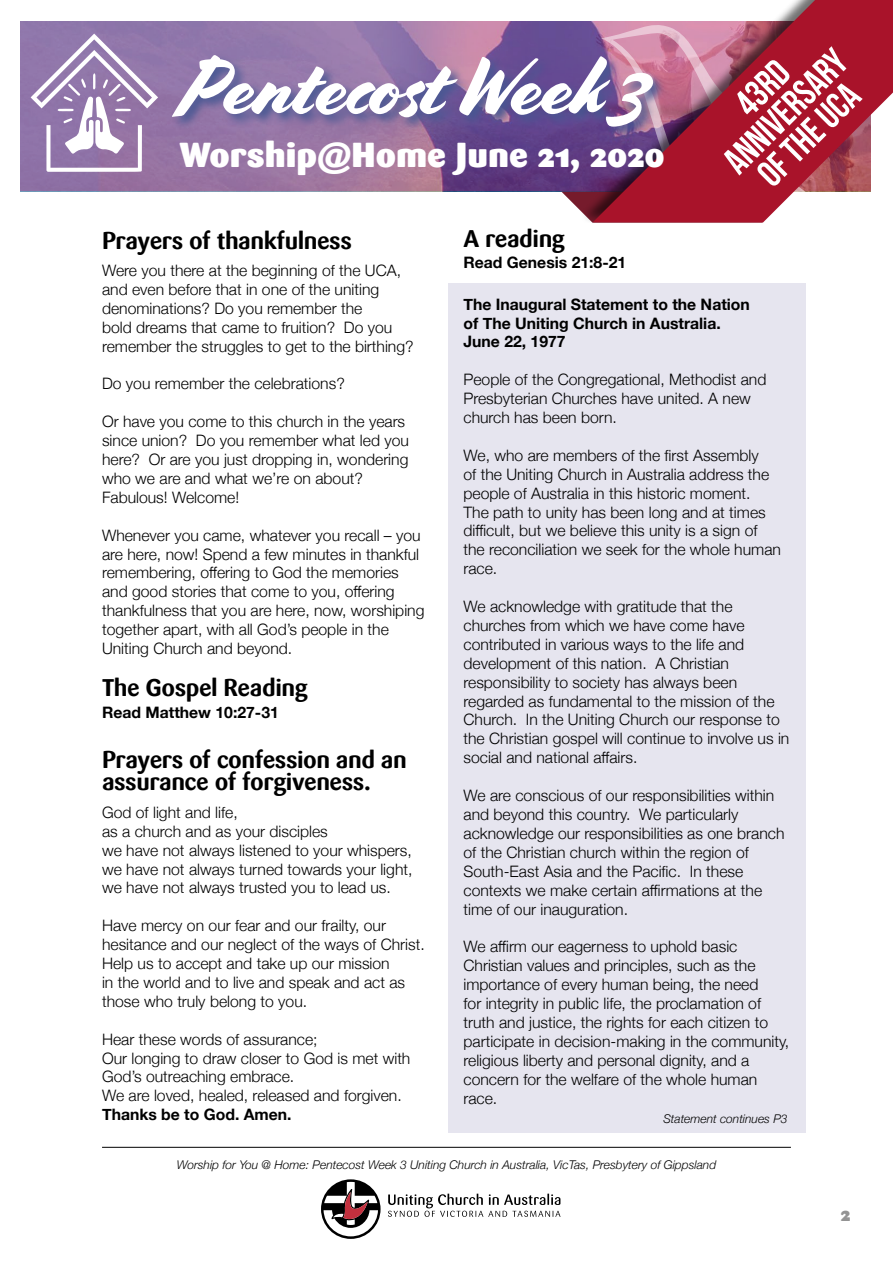
<style>
.page{position:relative;width:893px;height:1263px;background:#fff}
.page>*{position:absolute;margin:0;border:0;box-sizing:border-box;transform-origin:0 0}
.t1{font:81px "Cortado";letter-spacing:-.01em;color:#fff}
.t2{font:37.5px/33px "Bebas Neue";color:#fff;text-align:center}
.t3{font:900 34.5px "Sari";color:#fff}
.t4{font:700 24px/22.5px "Sari";letter-spacing:-.02em;color:#000}
.t5{font:900 19.5px "Sari";color:#939393}
.t6{font:300 15.75px/18.9px "Helvetica Neue";color:#000}
.t7{font:700 15.75px/18.9px "Helvetica Neue";color:#000}
.t8{font:italic 300 12px "Helvetica Neue";color:#000}
</style>
<div class="page">
<div style="left:448px;top:283px;width:357px;height:849px;background:#e6e5ef"></div>
<svg style="left:388px;top:1194px;width:172px;height:23px"></svg>
<svg style="left:321px;top:1179px;width:60px;height:60px"></svg>
<hr style="left:102px;top:1147px;width:689px;height:1px;background:#000">
<svg style="left:526px;top:191px;width:54px;height:19px"></svg>
<img style="left:20px;top:21px;width:560px;height:170px">
<svg style="left:31px;top:34px;width:127px;height:138px"></svg>
<div style="left:171px;top:53px;width:496px;height:88px;background:#465792;opacity:.91"></div>
<div style="left:580px;top:0;width:313px;height:224px;background:#000;opacity:.56"></div>
<svg style="left:593px;top:0;width:300px;height:222px;background:#b05068"></svg>
<h1 class="t1" style="left:179px;top:40px;width:471px">Pentecost Week 3</h1>
<h2 class="t2" style="left:695px;top:131px;width:159px;rotate:-45deg">43rd anniversary of the uca</h2>
<h3 class="t3" style="left:179px;top:134px;width:487px">Worship@Home June 21, 2020</h3>
<h3 class="t4" style="left:102px;top:229px;width:251px">Prayers of thankfulness</h3>
<p class="t6" style="left:102px;top:260px;width:313px">Were you there at the beginning of the UCA, and even before that in one of the uniting denominations? Do you remember the<br>bold dreams that came to fruition? Do you remember the struggles to get to the birthing?</p>
<p class="t6" style="left:102px;top:373px;width:244px">Do you remember the celebrations?</p>
<p class="t6" style="left:102px;top:411px;width:308px">Or have you come to this church in the years since union? Do you remember what led you here? Or are you just dropping in, wondering who we are and what we’re on about?<br>Fabulous! Welcome!</p>
<p class="t6" style="left:102px;top:524px;width:324px">Whenever you came, whatever you recall – you are here, now! Spend a few minutes in thankful remembering, offering to God the memories and good stories that come to you, offering thankfulness that you are here, now, worshiping together apart, with all God’s people in the Uniting Church and beyond.</p>
<h3 class="t4" style="left:102px;top:676px;width:207px">The Gospel Reading</h3>
<p class="t7" style="left:102px;top:703px;width:178px">Read Matthew 10:27-31</p>
<h3 class="t4" style="left:102px;top:748px;width:306px">Prayers of confession and an assurance of forgiveness.</h3>
<p class="t6" style="left:102px;top:802px;width:312px">God of light and life,<br>as a church and as your disciples<br>we have not always listened to your whispers, we have not always turned towards your light, we have not always trusted you to lead us.</p>
<p class="t6" style="left:102px;top:915px;width:324px">Have mercy on our fear and our frailty, our hesitance and our neglect of the ways of Christ.<br>Help us to accept and take up our mission<br>in the world and to live and speak and act as those who truly belong to you.</p>
<p class="t6" style="left:102px;top:1028px;width:310px">Hear these words of assurance;<br>Our longing to draw closer to God is met with God’s outreaching embrace.<br>We are loved, healed, released and forgiven.</p>
<p class="t7" style="left:102px;top:1105px;width:191px">Thanks be to God. Amen.</p>
<h3 class="t4" style="left:463px;top:228px;width:103px">A reading</h3>
<p class="t7" style="left:463px;top:254px;width:164px">Read Genesis 21:8-21</p>
<p class="t7" style="left:463px;top:295px;width:288px">The Inaugural Statement to the Nation of The Uniting Church in Australia.<br>June 22, 1977</p>
<p class="t6" style="left:463px;top:369px;width:304px">People of the Congregational, Methodist and<br>Presbyterian Churches have united. A new church has been born.</p>
<p class="t6" style="left:463px;top:445px;width:319px">We, who are members of the first Assembly<br>of the Uniting Church in Australia address the people of Australia in this historic moment.<br>The path to unity has been long and at times difficult, but we believe this unity is a sign of the reconciliation we seek for the whole human race.</p>
<p class="t6" style="left:463px;top:596px;width:327px">We acknowledge with gratitude that the churches from which we have come have contributed in various ways to the life and development of this nation. A Christian responsibility to society has always been regarded as fundamental to the mission of the Church. In the Uniting Church our response to the Christian gospel will continue to involve us in social and national affairs.</p>
<p class="t6" style="left:463px;top:785px;width:322px">We are conscious of our responsibilities within and beyond this country. We particularly acknowledge our responsibilities as one branch of the Christian church within the region of South-East Asia and the Pacific. In these contexts we make certain affirmations at the time of our inauguration.</p>
<p class="t6" style="left:463px;top:936px;width:327px">We affirm our eagerness to uphold basic Christian values and principles, such as the importance of every human being, the need<br>for integrity in public life, the proclamation of truth and justice, the rights for each citizen to participate in decision-making in the community, religious liberty and personal dignity, and a concern for the welfare of the whole human race.</p>
<p class="t8" style="left:663px;top:1110px;width:126px">Statement continues P3</p>
<p class="t8" style="left:177px;top:1155px;width:541px">Worship for You @ Home: Pentecost Week 3 Uniting Church in Australia, VicTas, Presbytery of Gippsland</p>
<p class="t5" style="left:841px;top:1202px;width:11px">2</p>
</div>
